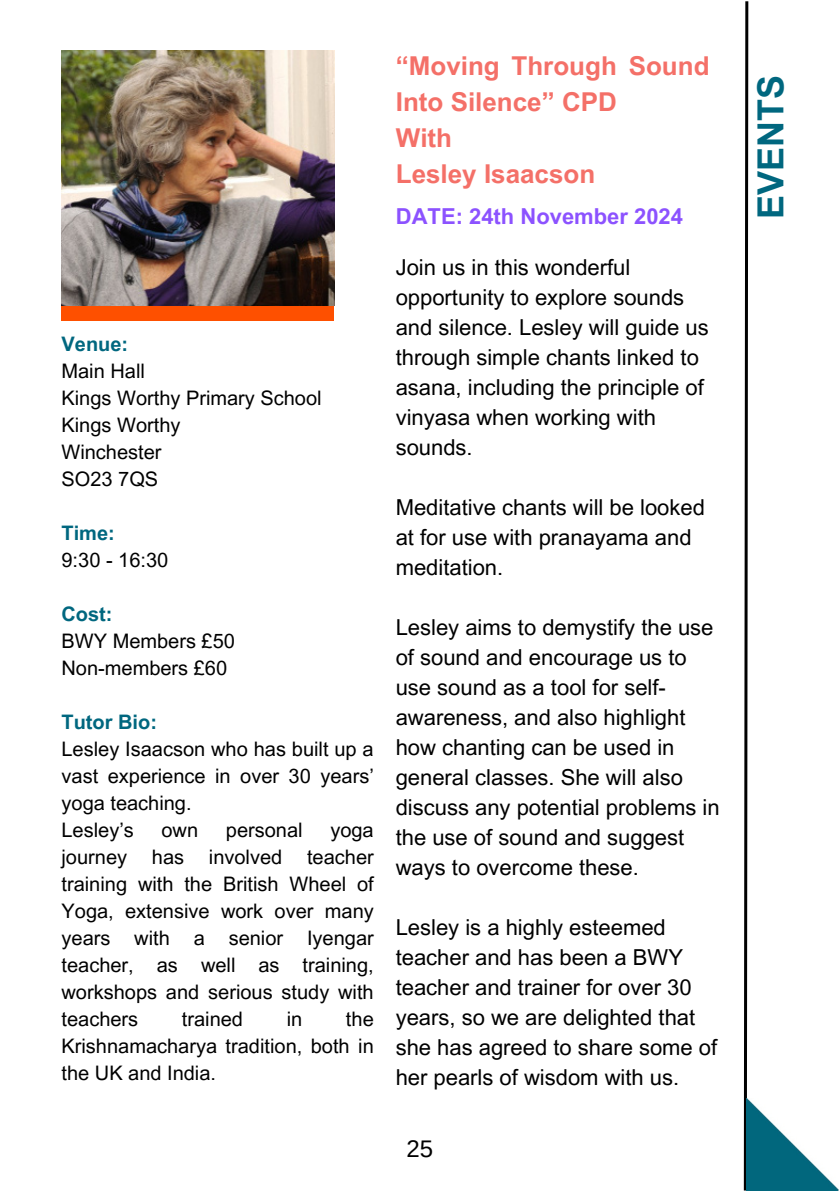
<style>
.page{position:relative;width:839px;height:1191px;background:#fff}
.page>*{position:absolute;margin:0;border:0;box-sizing:border-box;transform-origin:0 0}
.t1{font:700 36px "Arial MT Pro";color:#00677f}
.t2{font:700 26px/36px "Arial MT Pro";color:#f47068}
.t3{font:24px "Arimo";color:#000}
.t4{font:22px/30px "Arial MT Pro";color:#000}
.t5{font:700 22px "Arial MT Pro";color:#8c52ff}
.t6{font:20px/27px "Arial MT Pro";color:#000;text-align:justify}
.t7{font:700 20px "Arial MT Pro";color:#00677f}
</style>
<div class="page">
<div style="left:61px;top:306px;width:273px;height:15px;background:#fe5000"></div>
<img style="left:61px;top:50px;width:273px;height:255px">
<svg style="left:743px;top:1px;width:6px;height:1190px"></svg>
<img style="left:746px;top:1099px;width:92px;height:91px">
<p class="t7" style="left:62px;top:336px;width:68px">Venue:</p>
<p class="t6" style="left:62px;top:359px;width:85px">Main Hall</p>
<p class="t6" style="left:62px;top:386px;width:261px">Kings Worthy Primary School</p>
<p class="t6" style="left:62px;top:413px;width:120px">Kings Worthy</p>
<p class="t6" style="left:62px;top:440px;width:101px">Winchester</p>
<p class="t6" style="left:62px;top:467px;width:98px">SO23 7QS</p>
<p class="t7" style="left:62px;top:525px;width:55px">Time:</p>
<p class="t6" style="left:62px;top:548px;width:108px">9:30 - 16:30</p>
<p class="t7" style="left:62px;top:606px;width:53px">Cost:</p>
<p class="t6" style="left:62px;top:629px;width:175px">BWY Members £50</p>
<p class="t6" style="left:62px;top:656px;width:167px">Non-members £60</p>
<p class="t7" style="left:62px;top:714px;width:97px">Tutor Bio:</p>
<p class="t6" style="left:62px;top:737px;width:314px">Lesley Isaacson who has built up a vast experience in over 30 years’ yoga teaching.</p>
<p class="t6" style="left:62px;top:818px;width:74px">Lesley’s</p>
<p class="t6" style="left:161px;top:818px;width:38px">own</p>
<p class="t6" style="left:226px;top:818px;width:78px">personal</p>
<p class="t6" style="left:62px;top:818px;width:314px;text-indent:269px">yoga journey has involved teacher training with the British Wheel of Yoga, extensive work over many years with a senior Iyengar teacher, as well as training, workshops and serious study with teachers</p>
<p class="t6" style="left:62px;top:1007px;width:314px;text-indent:284px">the Krishnamacharya tradition, both in the UK and India.</p>
<p class="t6" style="left:182px;top:1007px;width:63px">trained</p>
<p class="t6" style="left:287px;top:1007px;width:17px">in</p>
<h2 class="t2" style="left:396px;top:51px;width:315px">“Moving Through Sound<br>Into Silence” CPD<br>With<br>Lesley Isaacson</h2>
<h3 class="t5" style="left:396px;top:208px;width:289px">DATE: 24th November 2024</h3>
<p class="t4" style="left:395px;top:255px;width:314px">Join us in this wonderful opportunity to explore sounds and silence. Lesley will guide us through simple chants linked to asana, including the principle of vinyasa when working with sounds.</p>
<p class="t4" style="left:395px;top:495px;width:311px">Meditative chants will be looked at for use with pranayama and meditation.</p>
<p class="t4" style="left:395px;top:615px;width:319px">Lesley aims to demystify the use of sound and encourage us to use sound as a tool for self-</p>
<p class="t4" style="left:395px;top:705px;width:325px">awareness, and also highlight how chanting can be used in general classes. She will also discuss any potential problems in the use of sound and suggest ways to overcome these.</p>
<h1 class="t4" style="left:395px;top:915px;width:323px">Lesley is a highly esteemed teacher and has been a BWY teacher and trainer for over 30 years, so we are delighted that she has agreed to share some of her pearls of wisdom with us.</h1>
<p class="t3" style="left:406px;top:1136px;width:28px">25</p>
<p class="t1" style="left:757px;top:219px;width:146px;rotate:-90deg">EVENTS</p>
</div>
